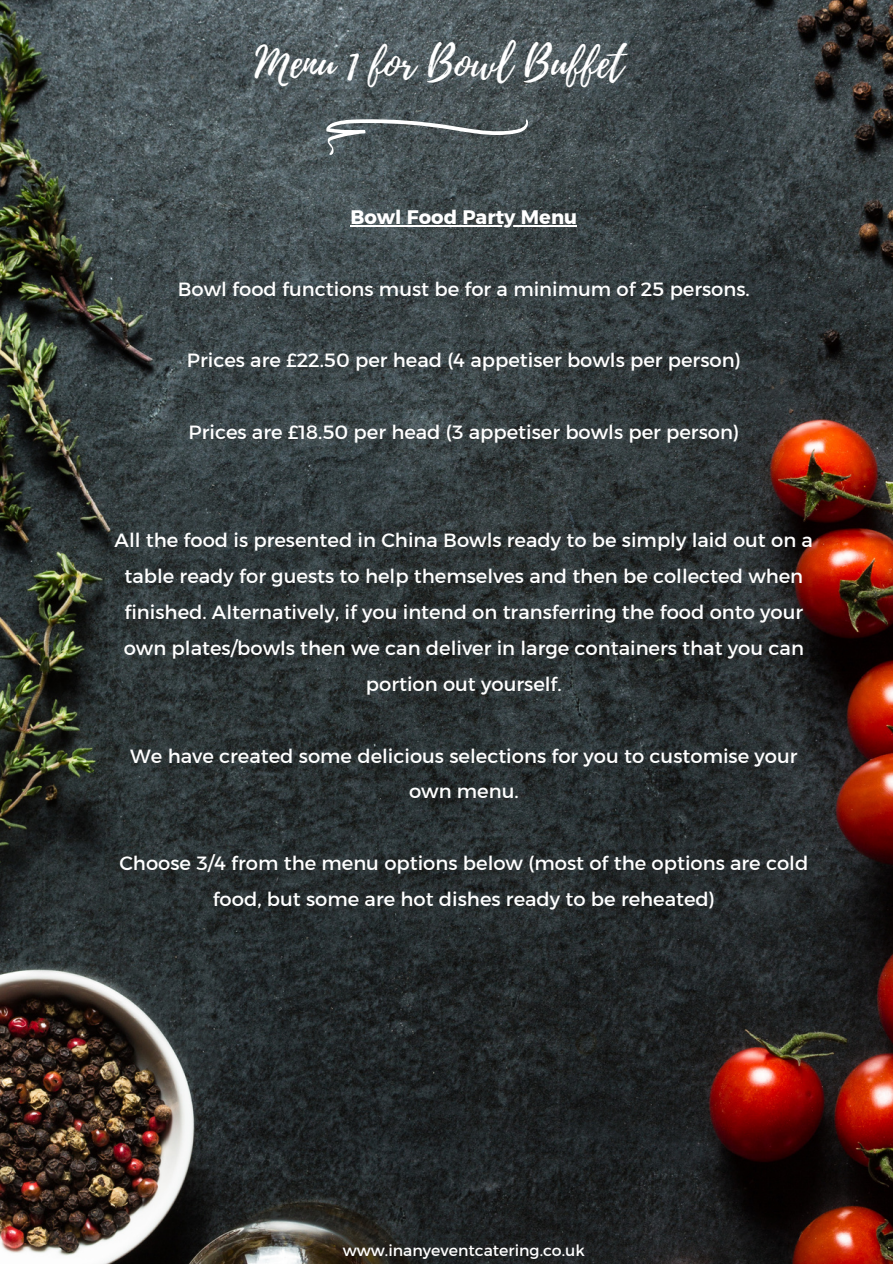
<style>
.page{position:relative;width:893px;height:1264px;background:#fff}
.page>*{position:absolute;margin:0;border:0;box-sizing:border-box;transform-origin:0 0}
.t1{font:42.45px "Playlist Script";color:#fff}
.t2{font:19.5px/35.8px "Kief Montaser Regular";color:#fff;text-align:center}
.t3{font:19.5px "Kief Montaser Bold";color:#fff}
.t4{font:15.75px "Kief Montaser Regular";color:#fff}
</style>
<div class="page">
<img style="left:0;top:0;width:892px;height:1263px">
<svg style="left:326px;top:119px;width:202px;height:36px;background:#616a6d"></svg>
<hr style="left:350px;top:225px;width:227px;height:1px;background:#fff">
<h3 class="t1" style="left:255px;top:33px;width:370px">Menu 1 for Bowl Buffet</h3>
<h1 class="t3" style="left:350px;top:205px;width:228px">Bowl Food Party Menu</h1>
<p class="t2" style="left:178px;top:271px;width:573px">Bowl food functions must be for a minimum of 25 persons.</p>
<h2 class="t2" style="left:187px;top:342px;width:555px">Prices are £22.50 per head (4 appetiser bowls per person)</h2>
<h3 class="t2" style="left:189px;top:414px;width:552px">Prices are £18.50 per head (3 appetiser bowls per person)</h3>
<h3 class="t2" style="left:115px;top:522px;width:700px">All the food is presented in China Bowls ready to be simply laid out on a table ready for guests to help themselves and then be collected when finished. Alternatively, if you intend on transferring the food onto your own plates/bowls then we can deliver in large containers that you can portion out yourself.</h3>
<h3 class="t2" style="left:130px;top:737px;width:668px">We have created some delicious selections for you to customise your own menu.</h3>
<h3 class="t2" style="left:119px;top:845px;width:690px">Choose 3/4 from the menu options below (most of the options are cold food, but some are hot dishes ready to be reheated)</h3>
<h3 class="t4" style="left:343px;top:1240px;width:243px">www.inanyeventcatering.co.uk</h3>
</div>
